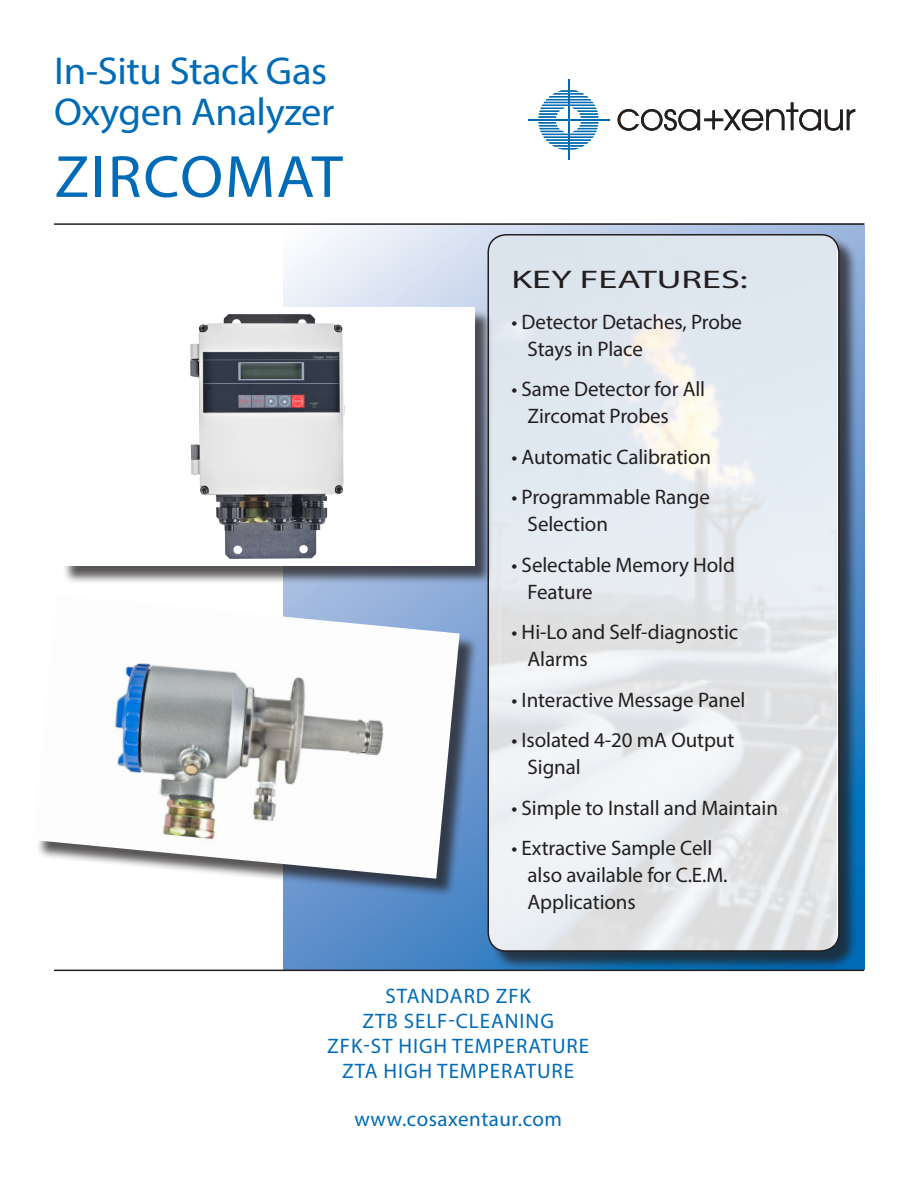
<style>
.page{position:relative;width:918px;height:1188px;background:#fff}
.page>*{position:absolute;margin:0;border:0;box-sizing:border-box;transform-origin:0 0}
.t1{font:60px "Myriad Pro";letter-spacing:.03em;color:#006bb6;scale:1.04 1}
.t2{font:39px "Myriad Pro";letter-spacing:-.01em;color:#006bb6;scale:1.04 1}
.t3{font:25.5px "Myriad Pro";color:#231f20;scale:1.5 1}
.t4{font:21px/27px "Myriad Pro";letter-spacing:-.005em;color:#231f20}
.t5{font:21px "Myriad Pro";letter-spacing:.045em;color:#006bb6}
.t6{font:21px "Myriad Pro";letter-spacing:.025em;color:#006bb6}
</style>
<div class="page">
<svg style="left:284px;top:225px;width:580px;height:744px;background:#93b4db"></svg>
<div style="left:490px;top:236px;width:368px;height:735px;background:#231f20;opacity:.75"></div>
<img style="left:488px;top:235px;width:349px;height:716px">
<div style="left:488px;top:234px;width:352px;height:718px;border:2px solid #231f20;border-radius:18px"></div>
<hr style="left:54px;top:970px;width:810px;height:1px;background:#231f20">
<hr style="left:54px;top:223px;width:810px;height:2px;background:#231f20">
<div style="left:63px;top:309px;width:430px;height:275px;background:#231f20;opacity:.75"></div>
<img style="left:63px;top:307px;width:411px;height:259px">
<div style="left:36px;top:598px;width:442px;height:299px;background:#231f20;opacity:.75"></div>
<img style="left:36px;top:595px;width:424px;height:284px">
<hr style="left:528px;top:119px;width:82px;height:2px;background:#006bb1">
<hr style="left:568px;top:79px;width:1px;height:81px;background:#006bb1">
<svg style="left:538px;top:90px;width:60px;height:59px"></svg>
<svg style="left:618px;top:102px;width:237px;height:29px"></svg>
<p class="t2" style="left:54px;top:47px;width:264px">In-Situ Stack Gas</p>
<p class="t2" style="left:54px;top:88px;width:271px">Oxygen Analyzer</p>
<p class="t1" style="left:55px;top:140px;width:279px">ZIRCOMAT</p>
<p class="t3" style="left:512px;top:264px;width:159px">KEY FEATURES:</p>
<p class="t4" style="left:528px;top:308px;width:216px;text-indent:-16px">• Detector Detaches, Probe<br>Stays in Place</p>
<p class="t4" style="left:528px;top:376px;width:179px;text-indent:-16px">• Same Detector for All<br>Zircomat Probes</p>
<p class="t4" style="left:512px;top:443px;width:201px">• Automatic Calibration</p>
<p class="t4" style="left:528px;top:484px;width:184px;text-indent:-16px">• Programmable Range<br>Selection</p>
<p class="t4" style="left:528px;top:551px;width:209px;text-indent:-16px">• Selectable Memory Hold<br>Feature</p>
<p class="t4" style="left:528px;top:619px;width:212px;text-indent:-16px">• Hi-Lo and Self-diagnostic<br>Alarms</p>
<p class="t4" style="left:512px;top:686px;width:235px">• Interactive Message Panel</p>
<p class="t4" style="left:528px;top:727px;width:208px;text-indent:-16px">• Isolated 4-20 mA Output<br>Signal</p>
<p class="t4" style="left:512px;top:794px;width:268px">• Simple to Install and Maintain</p>
<p class="t4" style="left:528px;top:835px;width:201px;text-indent:-16px">• Extractive Sample Cell also available for C.E.M.<br>Applications</p>
<p class="t5" style="left:386px;top:983px;width:147px">STANDARD ZFK</p>
<p class="t5" style="left:363px;top:1008px;width:193px">ZTB SELF-CLEANING</p>
<p class="t5" style="left:327px;top:1033px;width:263px">ZFK-ST HIGH TEMPERATURE</p>
<p class="t5" style="left:342px;top:1058px;width:233px">ZTA HIGH TEMPERATURE</p>
<p class="t6" style="left:354px;top:1106px;width:209px">www.cosaxentaur.com</p>
</div>
